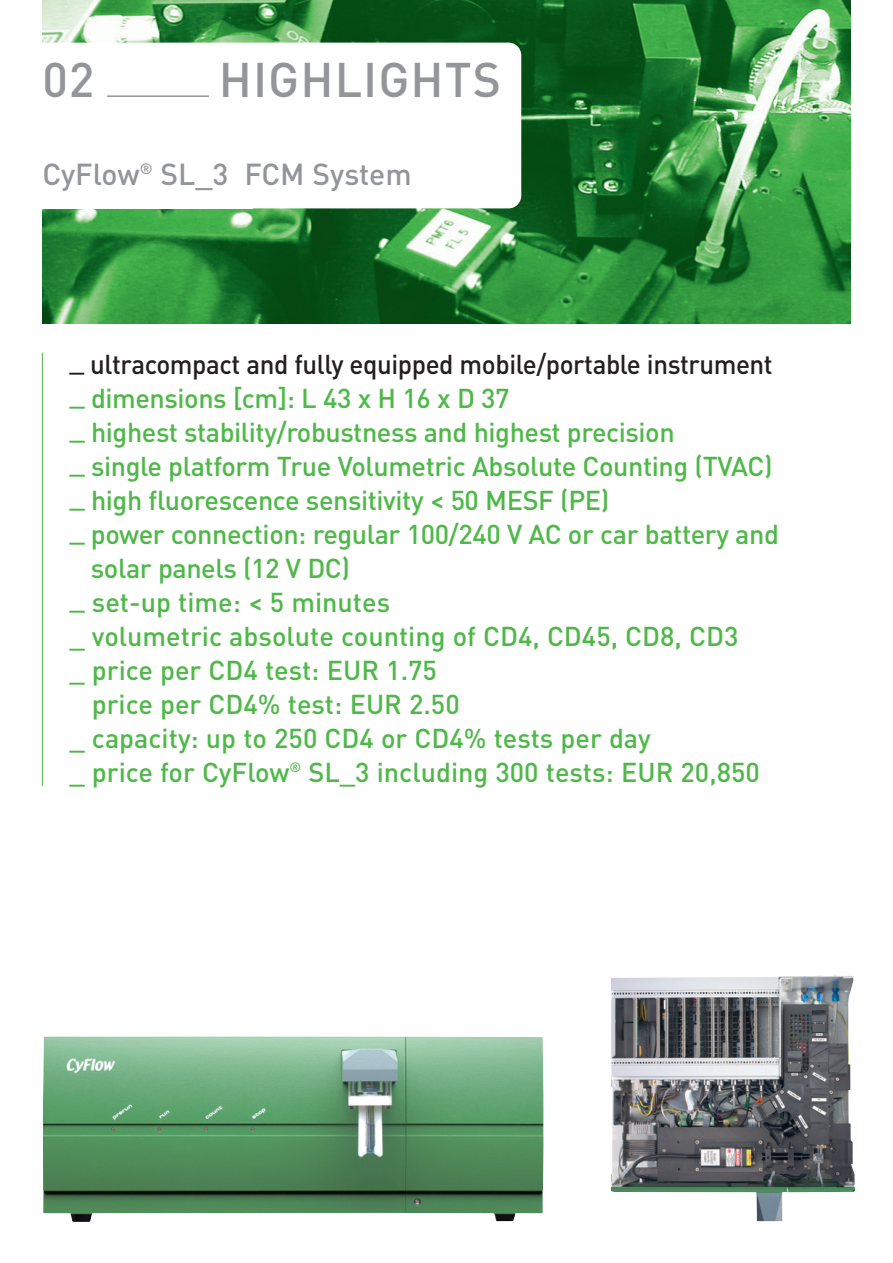
<style>
.page{position:relative;width:893px;height:1263px;background:#fff}
.page>*{position:absolute;margin:0;border:0;box-sizing:border-box;transform-origin:0 0}
.t1{font:500 48px "DIN";letter-spacing:.02em;color:#939598}
.t2{font:500 30px "DIN";color:#939598}
.t3{font:500 27px "DIN";letter-spacing:-.015em;color:#4eb848}
.t4{font:500 27px "DIN";letter-spacing:-.015em;color:#231f20;scale:.96 1}
</style>
<div class="page">
<img style="left:42px;top:0;width:808px;height:323px">
<div style="left:40px;top:43px;width:481px;height:165px;background:#fff;border-radius:13px"></div>
<div style="left:0;top:43px;width:252px;height:165px;background:#fff"></div>
<hr style="left:107px;top:95px;width:102px;height:2px;background:#939598">
<img style="left:43px;top:1036px;width:500px;height:186px">
<hr style="left:42px;top:353px;width:1px;height:433px;background:#4eb848">
<img style="left:610px;top:975px;width:246px;height:246px">
<h1 class="t1" style="left:42px;top:62px;width:54px">02</h1>
<h1 class="t1" style="left:219px;top:62px;width:283px">HIGHLIGHTS</h1>
<p class="t2" style="left:42px;top:164px;width:371px">CyFlow<sup>®</sup> SL_3 FCM System</p>
<p class="t4" style="left:69px;top:355px;width:734px">_ ultracompact and fully equipped mobile/portable instrument</p>
<p class="t3" style="left:69px;top:389px;width:442px">_ dimensions [cm]: L 43 x H 16 x D 37</p>
<p class="t3" style="left:69px;top:423px;width:607px">_ highest stability/robustness and highest precision</p>
<p class="t3" style="left:69px;top:457px;width:704px">_ single platform True Volumetric Absolute Counting (TVAC)</p>
<p class="t3" style="left:69px;top:491px;width:541px">_ high fluorescence sensitivity &lt; 50 MESF (PE)</p>
<p class="t3" style="left:69px;top:525px;width:711px">_ power connection: regular 100/240 V AC or car battery and</p>
<p class="t3" style="left:91px;top:559px;width:260px">solar panels (12 V DC)</p>
<p class="t3" style="left:69px;top:593px;width:322px">_ set-up time: &lt; 5 minutes</p>
<p class="t3" style="left:69px;top:627px;width:670px">_ volumetric absolute counting of CD4, CD45, CD8, CD3</p>
<p class="t3" style="left:69px;top:661px;width:369px">_ price per CD4 test: EUR 1.75</p>
<p class="t3" style="left:92px;top:695px;width:369px">price per CD4% test: EUR 2.50</p>
<p class="t3" style="left:69px;top:729px;width:583px">_ capacity: up to 250 CD4 or CD4% tests per day</p>
<p class="t3" style="left:69px;top:763px;width:692px">_ price for CyFlow<sup>®</sup> SL_3 including 300 tests: EUR 20,850</p>
</div>
